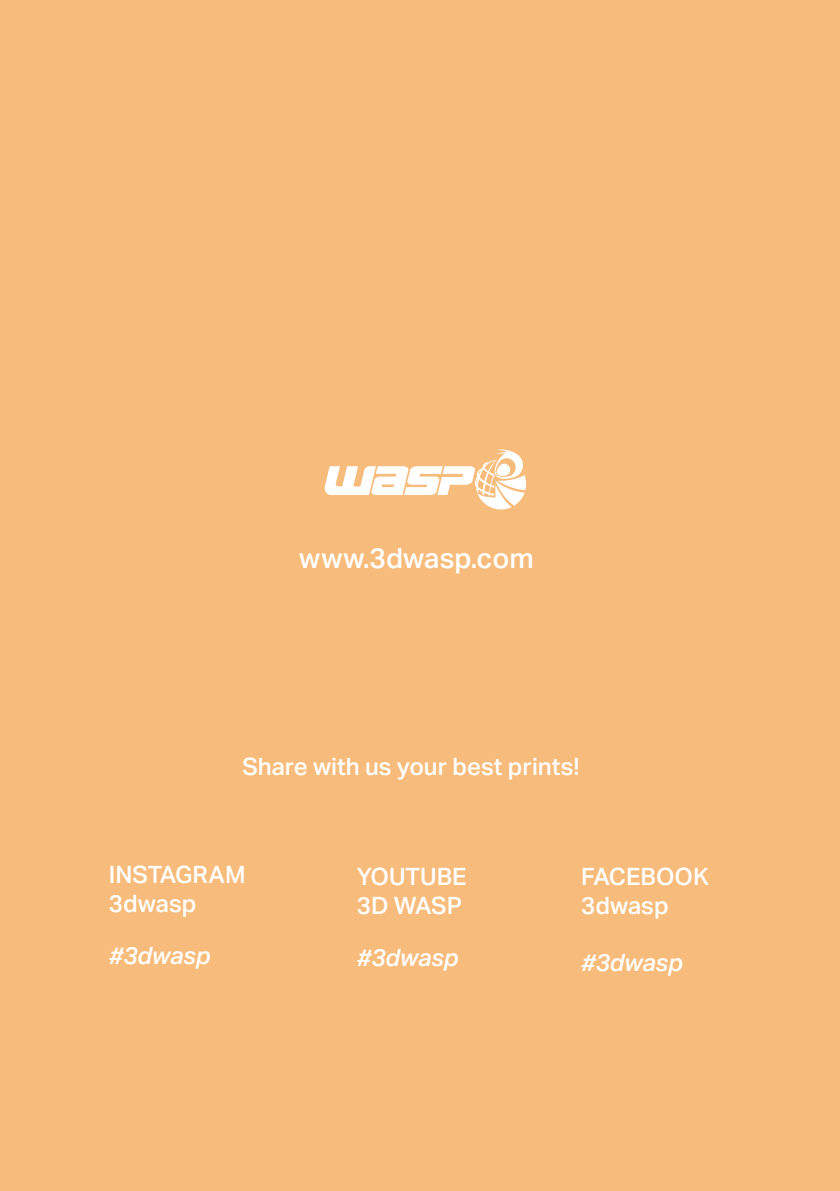
<style>
.page{position:relative;width:840px;height:1191px;background:#fff}
.page>*{position:absolute;margin:0;border:0;box-sizing:border-box;transform-origin:0 0}
.t1{font:500 28px "Aktiv Grotesk";color:#fff}
.t2{font:500 24px/28.8px "Aktiv Grotesk";color:#fff}
.t3{font:italic 500 24px "Aktiv Grotesk";color:#fff}
</style>
<div class="page">
<div style="left:0;top:0;width:839px;height:1191px;background:#f7bc7c"></div>
<svg style="left:324px;top:449px;width:202px;height:60px"></svg>
<p class="t1" style="left:299px;top:541px;width:236px">www.3dwasp.com</p>
<p class="t2" style="left:242px;top:752px;width:338px">Share with us your best prints!</p>
<p class="t2" style="left:109px;top:860px;width:138px">INSTAGRAM<br>3dwasp</p>
<p class="t2" style="left:356px;top:862px;width:111px">YOUTUBE<br>3D WASP</p>
<p class="t3" style="left:109px;top:940px;width:103px">#3dwasp</p>
<p class="t3" style="left:356px;top:943px;width:103px">#3dwasp</p>
<p class="t3" style="left:581px;top:947px;width:103px">#3dwasp</p>
<p class="t2" style="left:581px;top:862px;width:129px">FACEBOOK<br>3dwasp</p>
</div>
